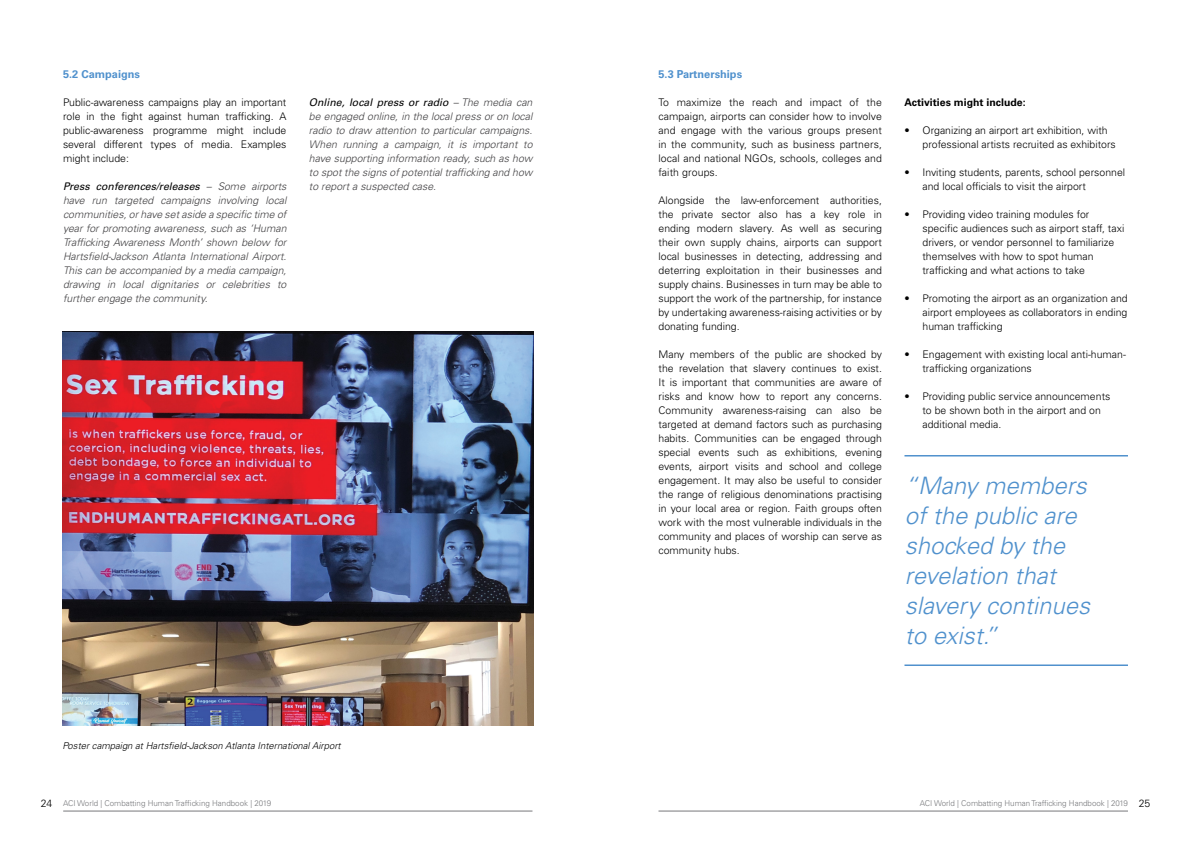
<style>
.page{position:relative;width:1191px;height:842px;background:#fff}
.page>*{position:absolute;margin:0;border:0;box-sizing:border-box;transform-origin:0 0}
.t1{font:italic 300 24px/30px "Univers LT Std";color:#5091cd}
.t2{font:700 11px "Univers LT Std";color:#5091cd}
.t3{font:300 10.5px/14px "Univers LT Std";color:#000;text-align:justify}
.t4{font:italic 300 10.5px/14px "Univers LT Std";color:#414042;text-align:justify}
.t5{font:700 10.5px "Univers LT Std";color:#000}
.t6{font:italic 300 9.5px "Univers LT Std";color:#000}
.t7{font:300 8px "Univers LT Std";color:#77787b}
.s1{font-weight:400;color:#000}
.s2{font-size:10.5px;color:#000}
</style>
<div class="page">
<hr style="left:63px;top:810px;width:469px;height:1px;background:#77787b">
<hr style="left:658px;top:810px;width:470px;height:1px;background:#77787b">
<img style="left:62px;top:331px;width:471px;height:394px">
<hr style="left:904px;top:455px;width:224px;height:1px;background:#5091cd">
<hr style="left:904px;top:664px;width:224px;height:2px;background:#5091cd">
<p class="t2" style="left:63px;top:68px;width:79px">5.2 Campaigns</p>
<p class="t3" style="left:63px;top:95px;width:225px">Public-awareness campaigns play an important role in the fight against human trafficking. A public-awareness programme might include several different types of media. Examples might include:</p>
<p class="t4" style="left:63px;top:179px;width:225px"><span class="s1">Press conferences/releases</span> – Some airports have run targeted campaigns involving local communities, or have set aside a specific time of year for promoting awareness, such as ‘Human Trafficking Awareness Month’ shown below for Hartsfield-Jackson Atlanta International Airport.<br>This can be accompanied by a media campaign, drawing in local dignitaries or celebrities to further engage the community.</p>
<p class="t4" style="left:309px;top:95px;width:225px"><span class="s1">Online, local press or radio</span> – The media can be engaged online, in the local press or on local radio to draw attention to particular campaigns.<br>When running a campaign, it is important to have supporting information ready, such as how to spot the signs of potential trafficking and how to report a suspected case.</p>
<p class="t6" style="left:62px;top:740px;width:280px">Poster campaign at Hartsfield-Jackson Atlanta International Airport</p>
<p class="t2" style="left:658px;top:68px;width:85px">5.3 Partnerships</p>
<p class="t3" style="left:658px;top:95px;width:225px">To maximize the reach and impact of the campaign, airports can consider how to involve and engage with the various groups present in the community, such as business partners, local and national NGOs, schools, colleges and faith groups.</p>
<p class="t3" style="left:658px;top:193px;width:225px">Alongside the law-enforcement authorities, the private sector also has a key role in ending modern slavery. As well as securing their own supply chains, airports can support local businesses in detecting, addressing and deterring exploitation in their businesses and supply chains. Businesses in turn may be able to support the work of the partnership, for instance by undertaking awareness-raising activities or by donating funding.</p>
<p class="t3" style="left:658px;top:347px;width:225px">Many members of the public are shocked by the revelation that slavery continues to exist.<br>It is important that communities are aware of risks and know how to report any concerns.<br>Community awareness-raising can also be targeted at demand factors such as purchasing habits. Communities can be engaged through special events such as exhibitions, evening events, airport visits and school and college engagement. It may also be useful to consider the range of religious denominations practising in your local area or region. Faith groups often work with the most vulnerable individuals in the community and places of worship can serve as community hubs.</p>
<p class="t5" style="left:904px;top:96px;width:123px">Activities might include:</p>
<p class="t3" style="left:922px;top:123px;width:195px;text-indent:-18px">• Organizing an airport art exhibition, with professional artists recruited as exhibitors</p>
<p class="t3" style="left:922px;top:165px;width:204px;text-indent:-18px">• Inviting students, parents, school personnel and local officials to visit the airport</p>
<p class="t3" style="left:922px;top:207px;width:203px;text-align:left;text-indent:-18px">• Providing video training modules for specific audiences such as airport staff, taxi drivers, or vendor personnel to familiarize themselves with how to spot human trafficking and what actions to take</p>
<p class="t3" style="left:922px;top:291px;width:207px;text-indent:-18px">• Promoting the airport as an organization and airport employees as collaborators in ending human trafficking</p>
<p class="t3" style="left:922px;top:347px;width:205px;text-indent:-18px">• Engagement with existing local anti-human&shy;trafficking organizations</p>
<p class="t3" style="left:922px;top:389px;width:189px;text-align:left;text-indent:-18px">• Providing public service announcements to be shown both in the airport and on additional media.</p>
<h1 class="t1" style="left:905px;top:471px;width:187px">“Many members of the public are shocked by the revelation that slavery continues to exist.”</h1>
<p class="t7" style="left:41px;top:798px;width:232px"><span class="s2">24</span> ACI World | Combatting Human Trafficking Handbook | 2019</p>
<p class="t7" style="left:920px;top:798px;width:232px">ACI World | Combatting Human Trafficking Handbook | 2019 <span class="s2">25</span></p>
</div>
